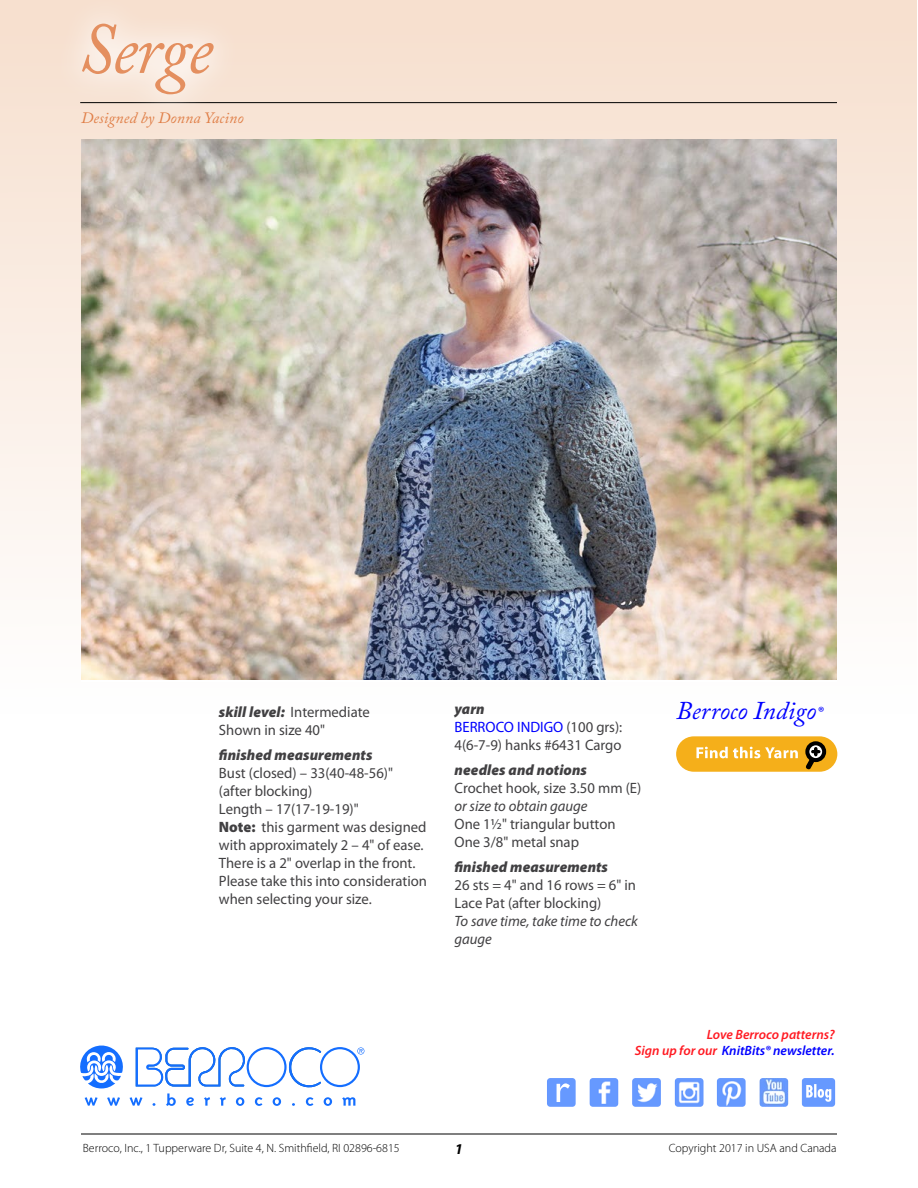
<style>
.page{position:relative;width:918px;height:1188px;background:#fff}
.page>*{position:absolute;margin:0;border:0;box-sizing:border-box;transform-origin:0 0}
.t1{font:italic 72px "Adobe Caslon Pro";letter-spacing:-.03em;color:#e48f5f}
.t2{font:italic 25.5px "Adobe Caslon Pro";color:#00f}
.t3{font:italic 15.75px "Adobe Caslon Pro";letter-spacing:.01em;color:#e07f48}
.t4{font:15px/18px "Myriad Pro";color:#414042}
.t5{font:italic 900 15px "Myriad Pro";letter-spacing:.005em;color:#414042}
.t6{font:italic 15px/18px "Myriad Pro";color:#414042}
.t7{font:italic 700 15px "Myriad Pro";color:#000}
.t8{font:italic 600 13.5px/16.5px "Myriad Pro";color:#ff1a22;text-align:right}
.t9{font:300 12px "Myriad Pro";color:#000}
.s1{font-weight:900;font-style:italic}
.s2{font-weight:900}
.s3{color:#00f}
.s4{font-family:"Myriad Pro";font-style:normal;font-size:15px}
</style>
<div class="page">
<div style="left:0;top:0;width:917px;height:714px;background:linear-gradient(to bottom,#f6dfcd,#feffff)"></div>
<svg style="left:320px;top:1047px;width:40px;height:40px"></svg>
<svg style="left:247px;top:1047px;width:40px;height:40px"></svg>
<svg style="left:289px;top:1047px;width:32px;height:41px"></svg>
<svg style="left:136px;top:1047px;width:109px;height:40px"></svg>
<svg style="left:80px;top:1045px;width:43px;height:44px"></svg>
<div style="left:322px;top:1049px;width:36px;height:36px;background:#fff;border-radius:50%"></div>
<div style="left:249px;top:1049px;width:35px;height:36px;background:#fff;border-radius:50%"></div>
<svg style="left:357px;top:1047px;width:7px;height:8px"></svg>
<svg style="left:85px;top:1097px;width:13px;height:9px"></svg>
<svg style="left:107px;top:1097px;width:13px;height:9px"></svg>
<svg style="left:130px;top:1097px;width:13px;height:9px"></svg>
<svg style="left:166px;top:1093px;width:10px;height:13px"></svg>
<svg style="left:186px;top:1097px;width:8px;height:9px"></svg>
<svg style="left:204px;top:1097px;width:6px;height:9px"></svg>
<svg style="left:220px;top:1097px;width:6px;height:9px"></svg>
<svg style="left:236px;top:1097px;width:8px;height:9px"></svg>
<svg style="left:255px;top:1097px;width:7px;height:9px"></svg>
<svg style="left:273px;top:1097px;width:8px;height:9px"></svg>
<svg style="left:306px;top:1097px;width:7px;height:9px"></svg>
<svg style="left:324px;top:1097px;width:8px;height:9px"></svg>
<svg style="left:342px;top:1097px;width:13px;height:9px"></svg>
<img style="left:589px;top:1080px;width:247px;height:25px">
<img style="left:590px;top:1078px;width:28px;height:29px">
<img style="left:632px;top:1078px;width:29px;height:29px">
<img style="left:717px;top:1078px;width:29px;height:29px">
<img style="left:675px;top:1078px;width:29px;height:29px">
<img style="left:759px;top:1078px;width:29px;height:29px">
<img style="left:547px;top:1078px;width:29px;height:29px">
<img style="left:557px;top:1083px;width:13px;height:19px">
<img style="left:802px;top:1078px;width:33px;height:29px">
<img style="left:806px;top:1084px;width:25px;height:18px">
<hr style="left:81px;top:1134px;width:756px;height:1px;background:#000">
<img style="left:81px;top:140px;width:756px;height:539px">
<hr style="left:80px;top:102px;width:757px;height:1px;background:#000">
<div style="left:53px;top:0;width:191px;height:125px;background:#fff;opacity:.72"></div>
<div style="left:676px;top:736px;width:161px;height:36px;background:#f5af1a;border-radius:18px"></div>
<div style="left:805px;top:741px;width:21px;height:21px;border:4px solid #000;border-radius:50%"></div>
<svg style="left:696px;top:747px;width:125px;height:25px"></svg>
<h1 class="t1" style="left:78px;top:6px;width:136px">Serge</h1>
<p class="t3" style="left:81px;top:108px;width:164px">Designed by Donna Yacino</p>
<p class="t4" style="left:219px;top:703px;width:152px"><span class="s1">skill level:</span> Intermediate<br>Shown in size 40"</p>
<p class="t5" style="left:219px;top:745px;width:155px">finished measurements</p>
<p class="t4" style="left:219px;top:764px;width:210px">Bust (closed) – 33(40-48-56)" (after blocking)<br>Length – 17(17-19-19)"<br><span class="s2">Note:</span> this garment was designed with approximately 2 – 4" of ease.<br>There is a 2" overlap in the front.<br>Please take this into consideration when selecting your size.</p>
<p class="t4" style="left:455px;top:700px;width:169px"><span class="s1">yarn<br></span><span class="s3">BERROCO INDIGO</span> (100 grs):<br>4(6-7-9) hanks #6431 Cargo</p>
<p class="t5" style="left:455px;top:760px;width:134px">needles and notions</p>
<p class="t4" style="left:455px;top:779px;width:188px">Crochet hook, size 3.50 mm (E)</p>
<p class="t6" style="left:455px;top:797px;width:135px">or size to obtain gauge</p>
<p class="t4" style="left:455px;top:815px;width:163px">One 1½" triangular button<br>One 3/8" metal snap</p>
<p class="t5" style="left:455px;top:857px;width:155px">finished measurements</p>
<p class="t4" style="left:455px;top:876px;width:183px">26 sts = 4" and 16 rows = 6" in<br>Lace Pat (after blocking)</p>
<p class="t6" style="left:455px;top:912px;width:185px">To save time, take time to check gauge</p>
<h2 class="t2" style="left:676px;top:695px;width:150px">Berroco Indigo <span class="s4">®</span></h2>
<p class="t8" style="left:635px;top:1026px;width:201px">Love Berroco patterns?<br>Sign up for our <span class="s3">KnitBits® newsletter.</span></p>
<p class="t9" style="left:83px;top:1140px;width:318px">Berroco, Inc., 1 Tupperware Dr, Suite 4, N. Smithfield, RI 02896-6815</p>
<p class="t9" style="left:669px;top:1140px;width:169px">Copyright 2017 in USA and Canada</p>
<p class="t7" style="left:455px;top:1139px;width:10px">1</p>
</div>
